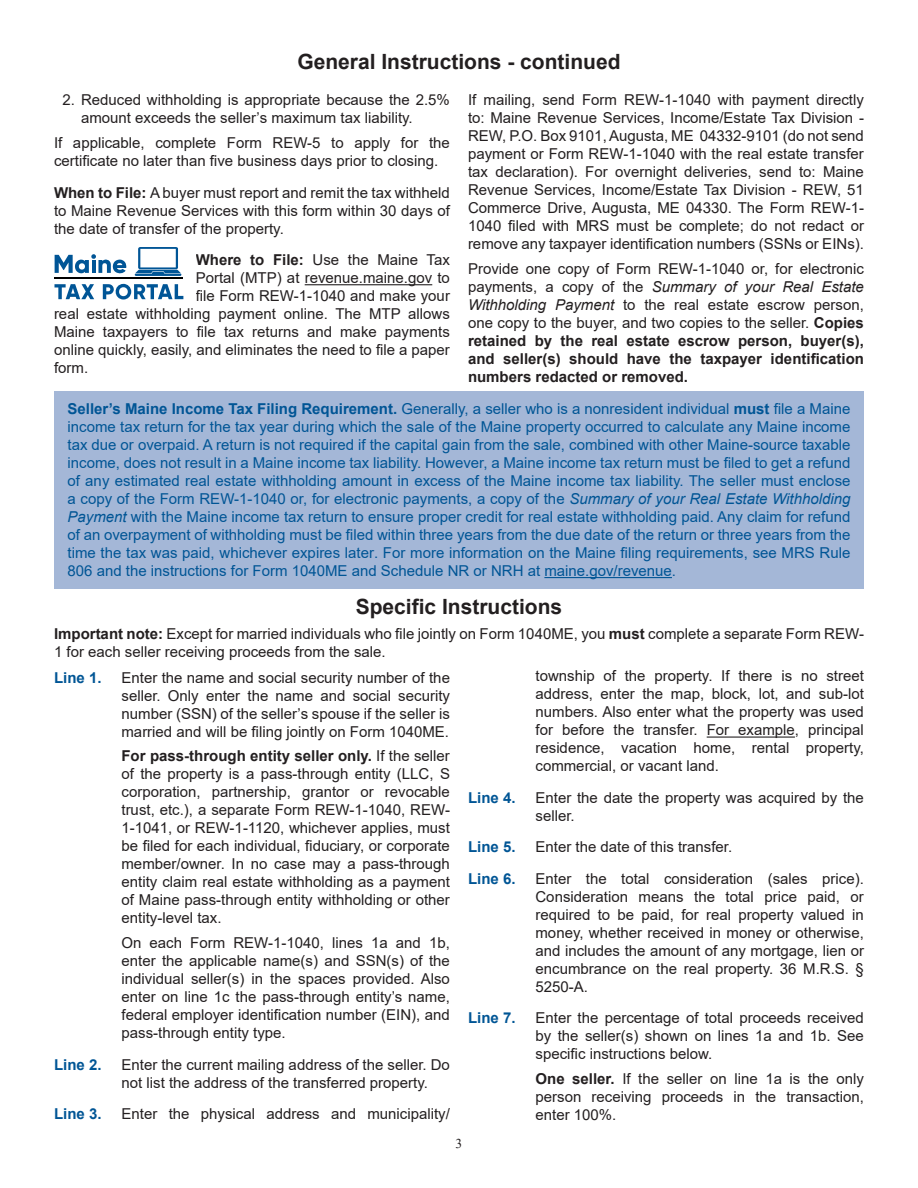
<style>
.page{position:relative;width:918px;height:1188px;background:#fff}
.page>*{position:absolute;margin:0;border:0;box-sizing:border-box;transform-origin:0 0}
.t1{font:700 21px "Arial";color:#231f20}
.t2{font:15px/18px "Arial";color:#231f20;text-align:justify}
.t3{font:15px/18px "Arial";color:#005595;text-align:justify}
.t4{font:700 15px "Arial";color:#005595}
.t5{font:13.5px "Times New Roman";color:#231f20}
.s1{font-weight:700}
.s2{font-style:italic}
</style>
<div class="page">
<hr style="left:707px;top:737px;width:88px;height:1px;background:#231f20">
<hr style="left:305px;top:284px;width:127px;height:1px;background:#231f20">
<hr style="left:54px;top:278px;width:129px;height:1px;background:#000">
<svg style="left:135px;top:247px;width:46px;height:29px"></svg>
<svg style="left:54px;top:284px;width:40px;height:15px"></svg>
<svg style="left:103px;top:284px;width:80px;height:16px"></svg>
<svg style="left:55px;top:254px;width:71px;height:20px"></svg>
<div style="left:54px;top:391px;width:810px;height:197px;background:#a4b7d7"></div>
<hr style="left:544px;top:577px;width:128px;height:1px;background:#005595">
<p class="t1" style="left:297px;top:47px;width:325px">General Instructions - continued</p>
<p class="t2" style="left:81px;top:91px;width:370px;text-indent:-18px">2. Reduced withholding is appropriate because the 2.5% amount exceeds the seller’s maximum tax liability.</p>
<p class="t2" style="left:54px;top:134px;width:397px">If applicable, complete Form REW-5 to apply for the certificate no later than five business days prior to closing.</p>
<p class="t2" style="left:54px;top:183px;width:397px"><span class="s1">When to File:</span> A buyer must report and remit the tax withheld to Maine Revenue Services with this form within 30 days of the date of transfer of the property.</p>
<p class="t2" style="left:196px;top:251px;width:256px"><span class="s1">Where to File:</span> Use the Maine Tax</p>
<p class="t2" style="left:196px;top:269px;width:256px">Portal (MTP) at revenue.maine.gov to</p>
<p class="t2" style="left:196px;top:287px;width:256px">file Form REW-1-1040 and make your</p>
<p class="t2" style="left:54px;top:305px;width:397px">real estate withholding payment online. The MTP allows</p>
<p class="t2" style="left:54px;top:323px;width:397px">Maine taxpayers to file tax returns and make payments</p>
<p class="t2" style="left:54px;top:341px;width:397px">online quickly, easily, and eliminates the need to file a paper</p>
<p class="t2" style="left:54px;top:359px;width:36px">form.</p>
<p class="t2" style="left:468px;top:91px;width:398px">If mailing, send Form REW-1-1040 with payment directly to: Maine Revenue Services, Income/Estate Tax Division - REW, P.O. Box 9101, Augusta, ME 04332-9101 (do not send payment or Form REW-1-1040 with the real estate transfer tax declaration). For overnight deliveries, send to: Maine Revenue Services, Income/Estate Tax Division - REW, 51<br>Commerce Drive, Augusta, ME 04330. The Form REW-1- 1040 filed with MRS must be complete; do not redact or remove any taxpayer identification numbers (SSNs or EINs).</p>
<p class="t2" style="left:468px;top:260px;width:398px">Provide one copy of Form REW-1-1040 or, for electronic payments, a copy of the <span class="s2">Summary of your Real Estate Withholding Payment</span> to the real estate escrow person, one copy to the buyer, and two copies to the seller. <span class="s1">Copies retained by the real estate escrow person, buyer(s), and seller(s) should have the taxpayer identification numbers redacted or removed.</span></p>
<p class="t3" style="left:68px;top:400px;width:785px"><span class="s1">Seller’s Maine Income Tax Filing Requirement.</span> Generally, a seller who is a nonresident individual <span class="s1">must</span> file a Maine income tax return for the tax year during which the sale of the Maine property occurred to calculate any Maine income tax due or overpaid. A return is not required if the capital gain from the sale, combined with other Maine-source taxable income, does not result in a Maine income tax liability. However, a Maine income tax return must be filed to get a refund of any estimated real estate withholding amount in excess of the Maine income tax liability. The seller must enclose a copy of the Form REW-1-1040 or, for electronic payments, a copy of the <span class="s2">Summary of your Real Estate Withholding Payment</span> with the Maine income tax return to ensure proper credit for real estate withholding paid. Any claim for refund of an overpayment of withholding must be filed within three years from the due date of the return or three years from the time the tax was paid, whichever expires later. For more information on the Maine filing requirements, see MRS Rule 806 and the instructions for Form 1040ME and Schedule NR or NRH at maine.gov/revenue.</p>
<p class="t1" style="left:356px;top:592px;width:208px">Specific Instructions</p>
<p class="t2" style="left:54px;top:624px;width:812px"><span class="s1">Important note:</span> Except for married individuals who file jointly on Form 1040ME, you <span class="s1">must</span> complete a separate Form REW-<br>1 for each seller receiving proceeds from the sale.</p>
<p class="t4" style="left:54px;top:667px;width:49px">Line 1.</p>
<p class="t2" style="left:122px;top:668px;width:330px">Enter the name and social security number of the seller. Only enter the name and social security number (SSN) of the seller’s spouse if the seller is married and will be filing jointly on Form 1040ME.</p>
<p class="t2" style="left:122px;top:747px;width:330px"><span class="s1">For pass-through entity seller only.</span> If the seller of the property is a pass-through entity (LLC, S corporation, partnership, grantor or revocable trust, etc.), a separate Form REW-1-1040, REW-1-1041, or REW-1-1120, whichever applies, must be filed for each individual, fiduciary, or corporate member/owner. In no case may a pass-through entity claim real estate withholding as a payment of Maine pass-through entity withholding or other entity-level tax.</p>
<p class="t2" style="left:122px;top:934px;width:330px">On each Form REW-1-1040, lines 1a and 1b, enter the applicable name(s) and SSN(s) of the individual seller(s) in the spaces provided. Also enter on line 1c the pass-through entity’s name, federal employer identification number (EIN), and pass-through entity type.</p>
<p class="t4" style="left:54px;top:1054px;width:49px">Line 2.</p>
<p class="t2" style="left:122px;top:1055px;width:330px">Enter the current mailing address of the seller. Do not list the address of the transferred property.</p>
<p class="t4" style="left:54px;top:1103px;width:49px">Line 3.</p>
<p class="t2" style="left:122px;top:1105px;width:330px">Enter the physical address and municipality/</p>
<p class="t2" style="left:536px;top:667px;width:330px">township of the property. If there is no street address, enter the map, block, lot, and sub-lot numbers. Also enter what the property was used for before the transfer. For example, principal residence, vacation home, rental property, commercial, or vacant land.</p>
<p class="t4" style="left:468px;top:787px;width:49px">Line 4.</p>
<p class="t2" style="left:536px;top:789px;width:330px">Enter the date the property was acquired by the seller.</p>
<p class="t4" style="left:468px;top:837px;width:49px">Line 5.</p>
<p class="t2" style="left:536px;top:838px;width:198px">Enter the date of this transfer.</p>
<p class="t4" style="left:468px;top:868px;width:49px">Line 6.</p>
<p class="t2" style="left:536px;top:870px;width:330px">Enter the total consideration (sales price).<br>Consideration means the total price paid, or required to be paid, for real property valued in money, whether received in money or otherwise, and includes the amount of any mortgage, lien or encumbrance on the real property. 36 M.R.S. § 5250-A.</p>
<p class="t4" style="left:468px;top:1008px;width:49px">Line 7.</p>
<p class="t2" style="left:536px;top:1009px;width:330px">Enter the percentage of total proceeds received by the seller(s) shown on lines 1a and 1b. See specific instructions below.</p>
<p class="t2" style="left:536px;top:1070px;width:330px"><span class="s1">One seller.</span> If the seller on line 1a is the only person receiving proceeds in the transaction, enter 100%.</p>
<p class="t5" style="left:456px;top:1134px;width:8px">3</p>
</div>
